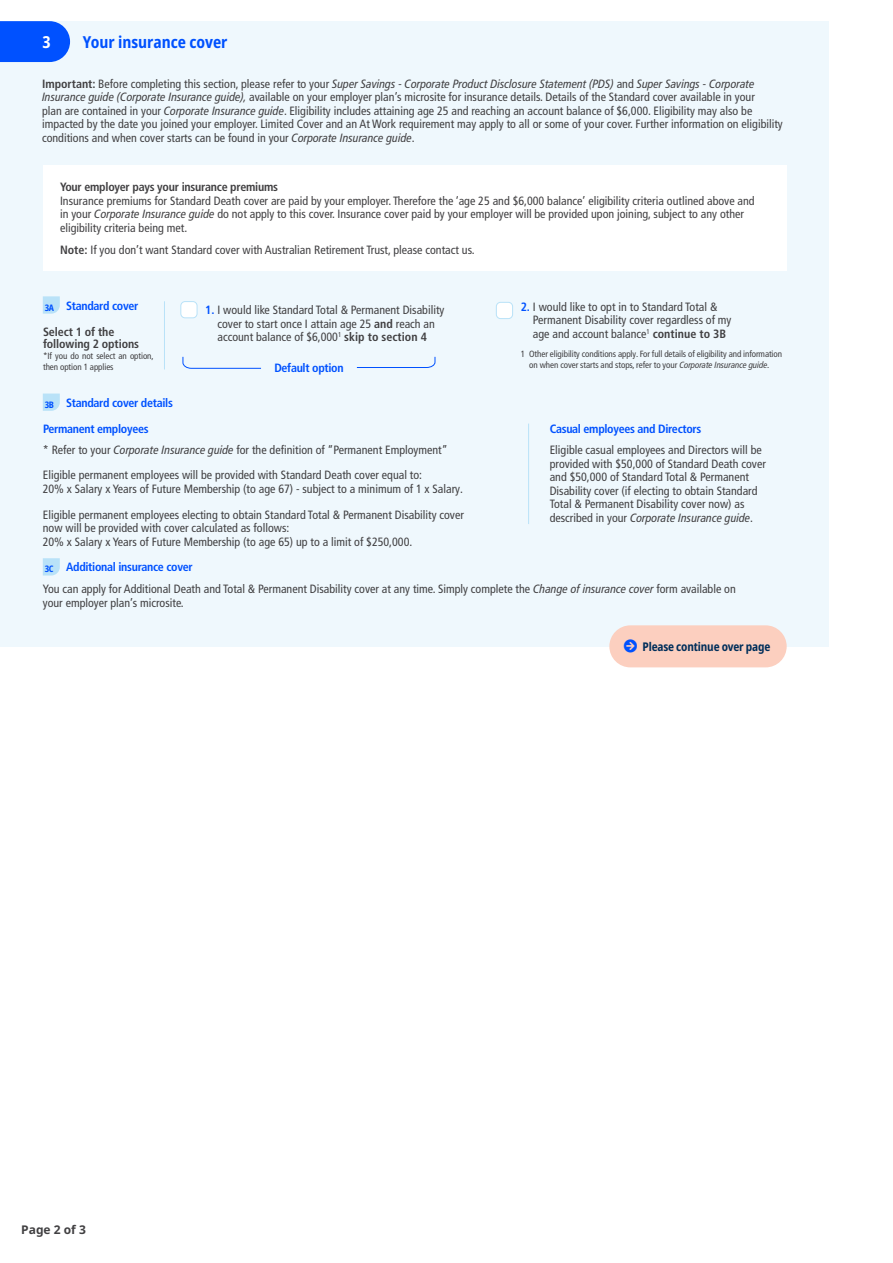
<style>
.page{position:relative;width:893px;height:1263px;background:#fff}
.page>*{position:absolute;margin:0;border:0;box-sizing:border-box;transform-origin:0 0}
.t1{font:700 condensed 16.5px "Noto Sans";color:#0051ff}
.t2{font:700 condensed 16.5px "Noto Sans";color:#fff}
.t3{font:condensed 12px/13.5px "Frutiger LT Com";color:#414042}
.t4{font:700 condensed 12px "Frutiger LT Com";letter-spacing:-.025em;color:#0051ff}
.t5{font:700 condensed 12px/12.8px "Frutiger LT Com";letter-spacing:-.02em;color:#414042}
.t6{font:700 condensed 12px "Noto Sans";letter-spacing:-.015em;color:#002e5a}
.t7{font:700 12px "Noto Sans";color:#414042}
.t8{font:condensed 9px/10.5px "Frutiger LT Com";letter-spacing:-.01em;color:#414042}
.t9{font:700 condensed 9px "Noto Sans";color:#0051ff}
.s1{font-weight:700}
.s2{font-style:italic}
.s3{font-weight:700;color:#0051ff}
</style>
<div class="page">
<div style="left:0;top:21px;width:828px;height:625px;background:#eff8fd"></div>
<hr style="left:528px;top:424px;width:1px;height:100px;background:#b9e2f8">
<svg style="left:43px;top:296px;width:17px;height:18px"></svg>
<svg style="left:43px;top:558px;width:17px;height:17px"></svg>
<svg style="left:43px;top:394px;width:17px;height:17px"></svg>
<div style="left:43px;top:165px;width:744px;height:106px;background:#fff"></div>
<hr style="left:164px;top:301px;width:1px;height:68px;background:#b9e2f8">
<div style="left:181px;top:302px;width:16px;height:16px;background:#fff;border-radius:4px"></div>
<div style="left:180px;top:301px;width:17px;height:17px;border:1px solid #b9e2f8;border-radius:4px"></div>
<div style="left:496px;top:302px;width:17px;height:17px;background:#fff;border-radius:4px"></div>
<div style="left:496px;top:302px;width:17px;height:17px;border:1px solid #b9e2f8;border-radius:4px"></div>
<svg style="left:182px;top:356px;width:79px;height:13px"></svg>
<svg style="left:356px;top:356px;width:80px;height:12px"></svg>
<div style="left:609px;top:625px;width:178px;height:42px;background:#fccfbf;border-radius:21px"></div>
<svg style="left:0;top:21px;width:70px;height:41px;background:#0f5bfe"></svg>
<h1 class="t2" style="left:43px;top:30px;width:10px">3</h1>
<h1 class="t1" style="left:83px;top:30px;width:146px">Your insurance cover</h1>
<p class="t3" style="left:42px;top:77px;width:742px"><span class="s1">Important:</span> Before completing this section, please refer to your <span class="s2">Super Savings - Corporate Product Disclosure Statement (PDS)</span> and <span class="s2">Super Savings - Corporate Insurance guide (Corporate Insurance guide),</span> available on your employer plan’s microsite for insurance details. Details of the Standard cover available in your<br>plan are contained in your <span class="s2">Corporate Insurance guide</span>. Eligibility includes attaining age 25 and reaching an account balance of $6,000. Eligibility may also be impacted by the date you joined your employer. Limited Cover and an At Work requirement may apply to all or some of your cover. Further information on eligibility conditions and when cover starts can be found in your <span class="s2">Corporate Insurance guide</span>.</p>
<p class="t5" style="left:60px;top:181px;width:220px">Your employer pays your insurance premiums</p>
<p class="t3" style="left:60px;top:194px;width:696px">Insurance premiums for Standard Death cover are paid by your employer. Therefore the ‘age 25 and $6,000 balance’ eligibility criteria outlined above and in your <span class="s2">Corporate Insurance guide</span> do not apply to this cover. Insurance cover paid by your employer will be provided upon joining, subject to any other eligibility criteria being met.</p>
<p class="t3" style="left:60px;top:243px;width:416px"><span class="s1">Note:</span> If you don’t want Standard cover with Australian Retirement Trust, please contact us.</p>
<p class="t4" style="left:66px;top:298px;width:74px">Standard cover</p>
<p class="t3" style="left:205px;top:304px;width:241px;text-align:center"><span class="s3">1.</span> I would like Standard Total &amp; Permanent Disability cover to start once I attain age 25 <span class="s1">and</span> reach an account balance of $6,000<sup>1</sup> <span class="s1">skip to section 4</span></p>
<p class="t3" style="left:533px;top:300px;width:200px;text-indent:-12px"><span class="s3">2.</span> I would like to opt in to Standard Total &amp;<br>Permanent Disability cover regardless of my age and account balance<sup>1</sup> <span class="s1">continue to 3B</span></p>
<p class="t8" style="left:521px;top:349px;width:263px;text-align:center">1 Other eligibility conditions apply. For full details of eligibility and information on when cover starts and stops, refer to your <span class="s2">Corporate Insurance guide</span>.</p>
<p class="t9" style="left:45px;top:301px;width:11px">3A</p>
<p class="t5" style="left:43px;top:325px;width:97px">Select 1 of the following 2 options</p>
<p class="t8" style="left:43px;top:351px;width:112px">*If you do not select an option, then option 1 applies</p>
<p class="t4" style="left:274px;top:360px;width:71px">Default option</p>
<p class="t9" style="left:45px;top:398px;width:11px">3B</p>
<p class="t4" style="left:66px;top:395px;width:108px">Standard cover details</p>
<p class="t4" style="left:43px;top:421px;width:107px">Permanent employees</p>
<p class="t4" style="left:550px;top:421px;width:153px">Casual employees and Directors</p>
<p class="t3" style="left:550px;top:443px;width:218px">Eligible casual employees and Directors will be provided with $50,000 of Standard Death cover and $50,000 of Standard Total &amp; Permanent Disability cover (if electing to obtain Standard Total &amp; Permanent Disability cover now) as described in your <span class="s2">Corporate Insurance guide</span>.</p>
<p class="t3" style="left:43px;top:443px;width:406px">* Refer to your <span class="s2">Corporate Insurance guide</span> for the definition of “Permanent Employment”</p>
<p class="t3" style="left:43px;top:468px;width:422px">Eligible permanent employees will be provided with Standard Death cover equal to:<br>20% x Salary x Years of Future Membership (to age 67) - subject to a minimum of 1 x Salary.</p>
<p class="t3" style="left:43px;top:508px;width:423px">Eligible permanent employees electing to obtain Standard Total &amp; Permanent Disability cover now will be provided with cover calculated as follows:<br>20% x Salary x Years of Future Membership (to age 65) up to a limit of $250,000.</p>
<p class="t9" style="left:45px;top:563px;width:10px">3C</p>
<p class="t4" style="left:66px;top:560px;width:128px">Additional insurance cover</p>
<p class="t3" style="left:43px;top:582px;width:694px">You can apply for Additional Death and Total &amp; Permanent Disability cover at any time. Simply complete the <span class="s2">Change of insurance cover</span> form available on your employer plan’s microsite.</p>
<p class="t7" style="left:21px;top:1221px;width:66px">Page 2 of 3</p>
<p class="t6" style="left:643px;top:638px;width:129px">Please continue over page</p>
</div>
